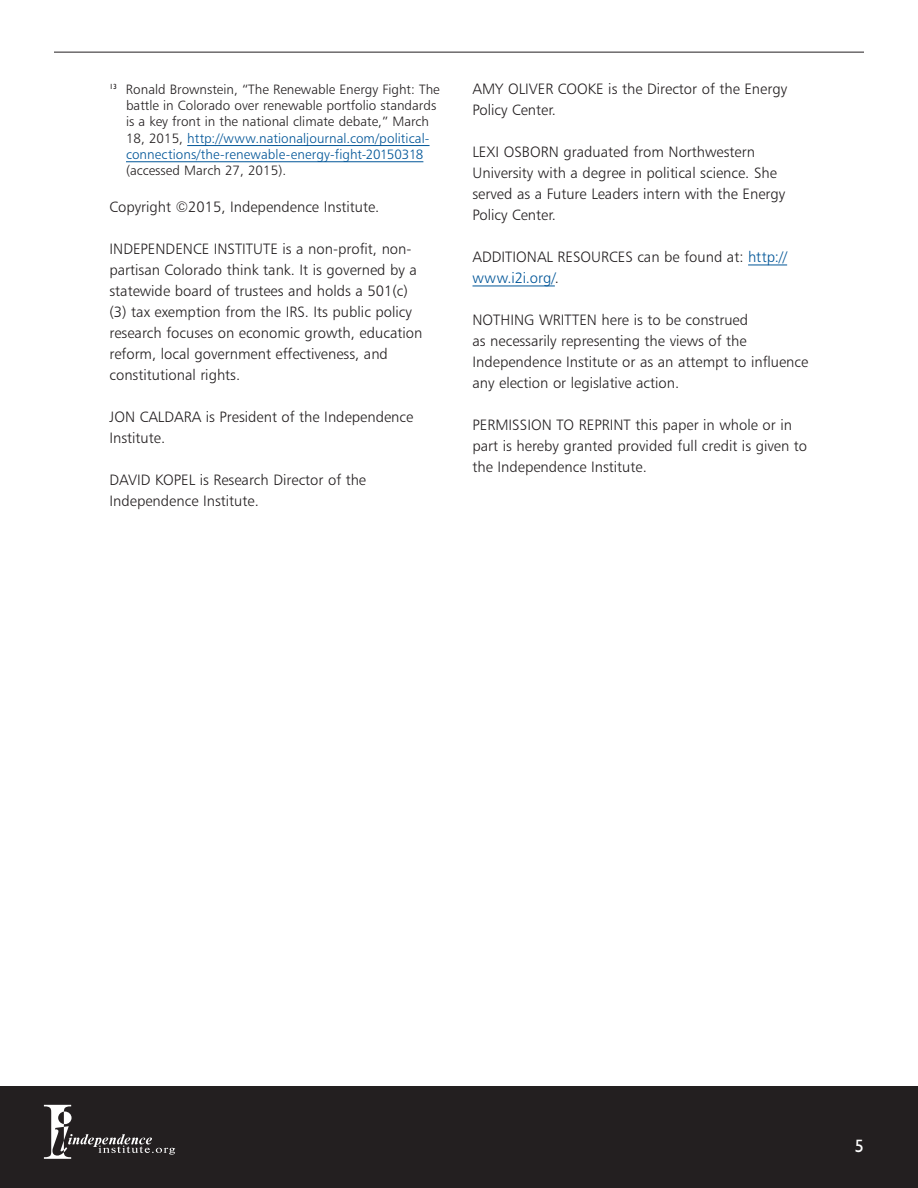
<style>
.page{position:relative;width:918px;height:1188px;background:#fff}
.page>*{position:absolute;margin:0;border:0;box-sizing:border-box;transform-origin:0 0}
.t1{font:18px "Humanist 521 BT";color:#fff}
.t2{font:15px/21px "Humanist 777 BT Light B";color:#231f20}
.Footnote_Text{font:13.5px/16.2px "Humanist 777 BT Light B";color:#231f20}
.s1{color:#015598}
</style>
<div class="page">
<hr style="left:54px;top:52px;width:810px;height:1px;background:#231f20">
<hr style="left:187px;top:145px;width:243px;height:1px;background:#015598">
<hr style="left:126px;top:162px;width:297px;height:1px;background:#015598">
<hr style="left:748px;top:265px;width:39px;height:1px;background:#015598">
<hr style="left:472px;top:286px;width:83px;height:1px;background:#015598">
<div style="left:0;top:1086px;width:918px;height:102px;background:#231f20"></div>
<svg style="left:44px;top:1105px;width:131px;height:54px"></svg>
<p class="Footnote_Text" style="left:126px;top:81px;width:315px;text-indent:-16px"><sup>13</sup> Ronald Brownstein, “The Renewable Energy Fight: The battle in Colorado over renewable portfolio standards is a key front in the national climate debate,” March 18, 2015, <span class="s1">http://www.nationaljournal.com/political&shy;connections/the-renewable-energy-fight-20150318 </span>(accessed March 27, 2015).</p>
<p class="t2" style="left:110px;top:196px;width:271px">Copyright ©2015, Independence Institute.</p>
<p class="t2" style="left:110px;top:238px;width:314px">INDEPENDENCE INSTITUTE is a non-profit, non&shy;partisan Colorado think tank. It is governed by a statewide board of trustees and holds a 501(c) (3) tax exemption from the IRS. Its public policy research focuses on economic growth, education reform, local government effectiveness, and constitutional rights.</p>
<p class="t2" style="left:110px;top:406px;width:305px">JON CALDARA is President of the Independence<br>Institute.</p>
<p class="t2" style="left:110px;top:469px;width:258px">DAVID KOPEL is Research Director of the<br>Independence Institute.</p>
<p class="t2" style="left:472px;top:78px;width:316px">AMY OLIVER COOKE is the Director of the Energy<br>Policy Center.</p>
<p class="t2" style="left:472px;top:141px;width:314px">LEXI OSBORN graduated from Northwestern University with a degree in political science. She served as a Future Leaders intern with the Energy Policy Center.</p>
<p class="t2" style="left:472px;top:246px;width:316px">ADDITIONAL RESOURCES can be found at: <span class="s1">http:// www.i2i.org/</span>.</p>
<p class="t2" style="left:472px;top:309px;width:337px">NOTHING WRITTEN here is to be construed<br>as necessarily representing the views of the Independence Institute or as an attempt to influence any election or legislative action.</p>
<p class="t2" style="left:472px;top:414px;width:336px">PERMISSION TO REPRINT this paper in whole or in part is hereby granted provided full credit is given to the Independence Institute.</p>
<p class="t1" style="left:855px;top:1135px;width:11px">5</p>
</div>
